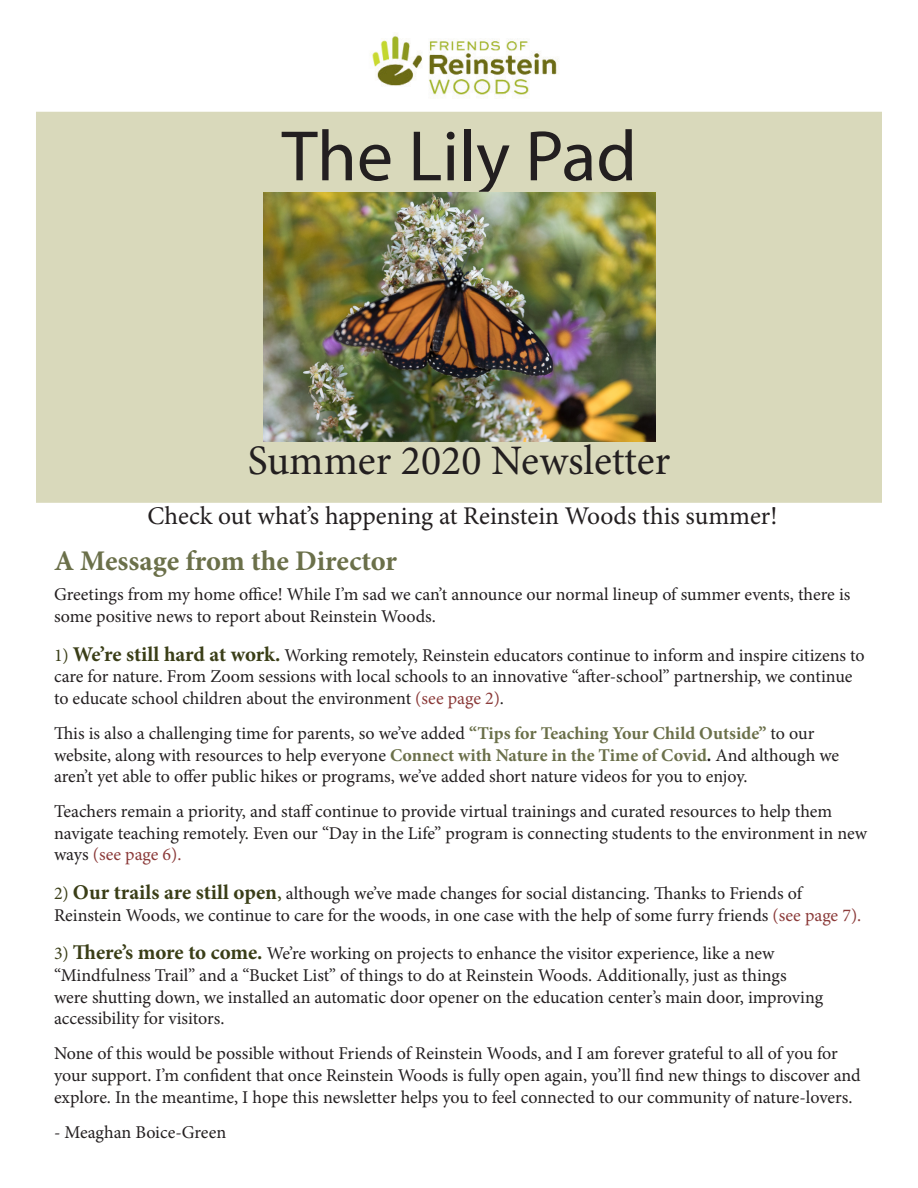
<style>
.page{position:relative;width:918px;height:1188px;background:#fff}
.page>*{position:absolute;margin:0;border:0;box-sizing:border-box;transform-origin:0 0}
.t1{font:72px "Myriad Pro";color:#231f20}
.t2{font:42px "Minion Pro";color:#231f20}
.t3{font:700 28.5px "Minion Pro";color:#6b704a}
.t4{font:25.5px "Minion Pro";color:#231f20}
.t5{font:18px/21.6px "Minion Pro";letter-spacing:-.005em;color:#231f20}
.s1{color:#3a3e17}
.s2{font-weight:700;font-size:21px;color:#3a3e17}
.s3{color:#8b3a39}
.s4{font-weight:700;color:#6b704a}
.s5{font-weight:700}
.s6{font-size:21px;color:#3a3e17}
</style>
<div class="page">
<div style="left:36px;top:112px;width:846px;height:348px;background:#d9d9bb"></div>
<img style="left:371px;top:32px;width:187px;height:67px">
<div style="left:37px;top:442px;width:844px;height:60px;background:#d9d9bb"></div>
<div style="left:36px;top:442px;width:846px;height:61px;border:2px solid #d9d9bb"></div>
<img style="left:263px;top:193px;width:393px;height:249px">
<p class="t1" style="left:282px;top:112px;width:357px">The Lily Pad</p>
<p class="t2" style="left:248px;top:432px;width:424px">Summer 2020 Newsletter</p>
<p class="t4" style="left:147px;top:498px;width:631px">Check out what’s happening at Reinstein Woods this summer!</p>
<p class="t3" style="left:54px;top:541px;width:345px">A Message from the Director</p>
<p class="t5" style="left:54px;top:584px;width:798px">Greetings from my home office! While I’m sad we can’t announce our normal lineup of summer events, there is some positive news to report about Reinstein Woods.</p>
<p class="t5" style="left:54px;top:644px;width:812px"><span class="s1">1)</span> <span class="s2">We’re still hard at work.</span> Working remotely, Reinstein educators continue to inform and inspire citizens to care for nature. From Zoom sessions with local schools to an innovative “after-school” partnership, we continue to educate school children about the environment <span class="s3">(see page 2)</span>.</p>
<p class="t5" style="left:54px;top:722px;width:787px">This is also a challenging time for parents, so we’ve added <span class="s4">“Tips for Teaching Your Child Outside”</span> to our website, along with resources to help everyone <span class="s4">Connect with Nature in the Time of Covid</span><span class="s5">.</span> And although we aren’t yet able to offer public hikes or programs, we’ve added short nature videos for you to enjoy.</p>
<p class="t5" style="left:54px;top:801px;width:815px">Teachers remain a priority, and staff continue to provide virtual trainings and curated resources to help them navigate teaching remotely. Even our “Day in the Life” program is connecting students to the environment in new ways <span class="s3">(see page 6).</span></p>
<p class="t5" style="left:54px;top:883px;width:809px"><span class="s1">2)</span> <span class="s2">Our trails are still open</span><span class="s6">,</span> although we’ve made changes for social distancing. Thanks to Friends of<br>Reinstein Woods, we continue to care for the woods, in one case with the help of some furry friends <span class="s3">(see page 7).</span></p>
<p class="t5" style="left:54px;top:943px;width:771px"><span class="s1">3)</span> <span class="s2">There’s more to come.</span> We’re working on projects to enhance the visitor experience, like a new “Mindfulness Trail” and a “Bucket List” of things to do at Reinstein Woods. Additionally, just as things were shutting down, we installed an automatic door opener on the education center’s main door, improving accessibility for visitors.</p>
<p class="t5" style="left:54px;top:1043px;width:808px">None of this would be possible without Friends of Reinstein Woods, and I am forever grateful to all of you for your support. I’m confident that once Reinstein Woods is fully open again, you’ll find new things to discover and explore. In the meantime, I hope this newsletter helps you to feel connected to our community of nature-lovers.</p>
<p class="t5" style="left:54px;top:1121px;width:174px">- Meaghan Boice-Green</p>
</div>
